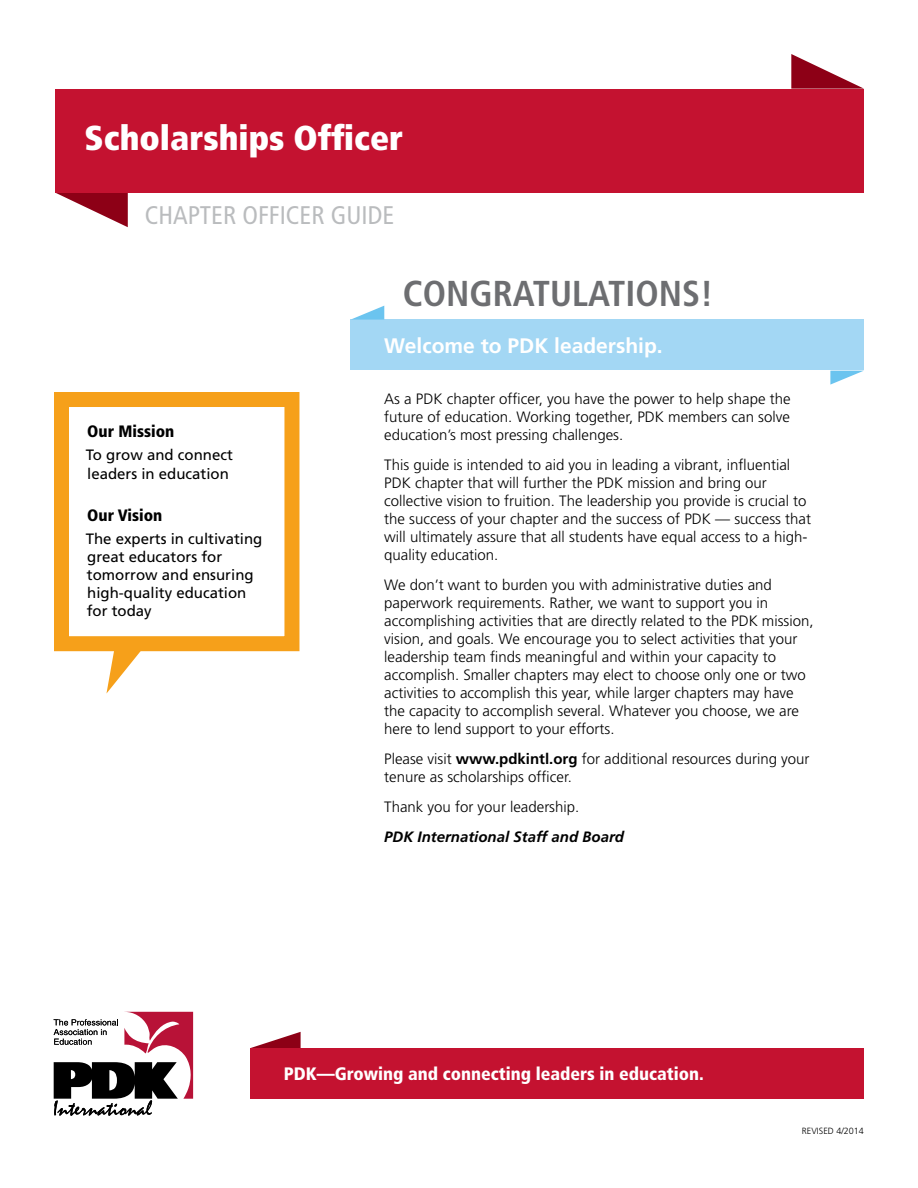
<style>
.page{position:relative;width:918px;height:1188px;background:#fff}
.page>*{position:absolute;margin:0;border:0;box-sizing:border-box;transform-origin:0 0}
.t1{font:700 condensed 36px "Frutiger LT Pro";color:#6d6e71}
.t2{font:900 condensed 34.5px "Frutiger LT Pro";color:#fff}
.t3{font:condensed 25.5px "Frutiger LT Pro";color:#babcbe}
.t4{font:700 21px "Frutiger";color:#fff}
.t5{font:900 condensed 18px "Frutiger LT Pro";color:#fff}
.t6{font:900 condensed 16.5px "Frutiger LT Pro";color:#000}
.t7{font:300 15px/18px "Frutiger";color:#000}
.t8{font:15px/18px "Frutiger";color:#000}
.t9{font:italic 700 15px "Frutiger";color:#000}
.t10{font:300 9px "Frutiger";color:#000}
.s1{font-weight:700}
</style>
<div class="page">
<svg style="left:106px;top:651px;width:40px;height:43px"></svg>
<div style="left:54px;top:392px;width:245px;height:259px;border:15px solid #f6a01a"></div>
<svg style="left:251px;top:1032px;width:50px;height:16px"></svg>
<div style="left:250px;top:1048px;width:614px;height:51px;background:#c41230"></div>
<div style="left:351px;top:320px;width:513px;height:50px;background:#a3d7f4"></div>
<svg style="left:351px;top:306px;width:33px;height:14px"></svg>
<svg style="left:830px;top:371px;width:33px;height:14px"></svg>
<svg style="left:54px;top:1012px;width:139px;height:104px"></svg>
<svg style="left:56px;top:193px;width:72px;height:34px"></svg>
<div style="left:55px;top:89px;width:809px;height:104px;background:#c41230"></div>
<svg style="left:791px;top:54px;width:73px;height:35px"></svg>
<h2 class="t2" style="left:85px;top:117px;width:320px">Scholarships Officer</h2>
<h3 class="t3" style="left:145px;top:201px;width:251px">CHAPTER OFFICER GUIDE</h3>
<p class="t6" style="left:87px;top:422px;width:89px">Our Mission</p>
<p class="t8" style="left:86px;top:445px;width:149px;line-height:19.5px">To grow and connect leaders in education</p>
<p class="t6" style="left:87px;top:506px;width:77px">Our Vision</p>
<p class="t8" style="left:86px;top:530px;width:178px">The experts in cultivating great educators for tomorrow and ensuring high-quality education for today</p>
<h1 class="t1" style="left:403px;top:272px;width:312px">CONGRATULATIONS!</h1>
<h3 class="t4" style="left:384px;top:334px;width:280px">Welcome to PDK leadership.</h3>
<p class="t7" style="left:384px;top:390px;width:408px;text-align:justify">As a PDK chapter officer, you have the power to help shape the future of education. Working together, PDK members can solve education’s most pressing challenges.</p>
<p class="t7" style="left:384px;top:456px;width:428px">This guide is intended to aid you in leading a vibrant, influential PDK chapter that will further the PDK mission and bring our collective vision to fruition. The leadership you provide is crucial to the success of your chapter and the success of PDK — success that will ultimately assure that all students have equal access to a high&shy;quality education.</p>
<p class="t7" style="left:384px;top:576px;width:431px">We don’t want to burden you with administrative duties and paperwork requirements. Rather, we want to support you in accomplishing activities that are directly related to the PDK mission, vision, and goals. We encourage you to select activities that your leadership team finds meaningful and within your capacity to accomplish. Smaller chapters may elect to choose only one or two activities to accomplish this year, while larger chapters may have the capacity to accomplish several. Whatever you choose, we are here to lend support to your efforts.</p>
<p class="t7" style="left:384px;top:750px;width:427px">Please visit <span class="s1">www.pdkintl.org</span> for additional resources during your tenure as scholarships officer.</p>
<p class="t7" style="left:384px;top:798px;width:197px">Thank you for your leadership.</p>
<p class="t9" style="left:384px;top:828px;width:241px">PDK International Staff and Board</p>
<p class="t5" style="left:284px;top:1063px;width:421px">PDK—Growing and connecting leaders in education.</p>
<p class="t10" style="left:802px;top:1126px;width:64px">Revised 4/2014</p>
</div>
